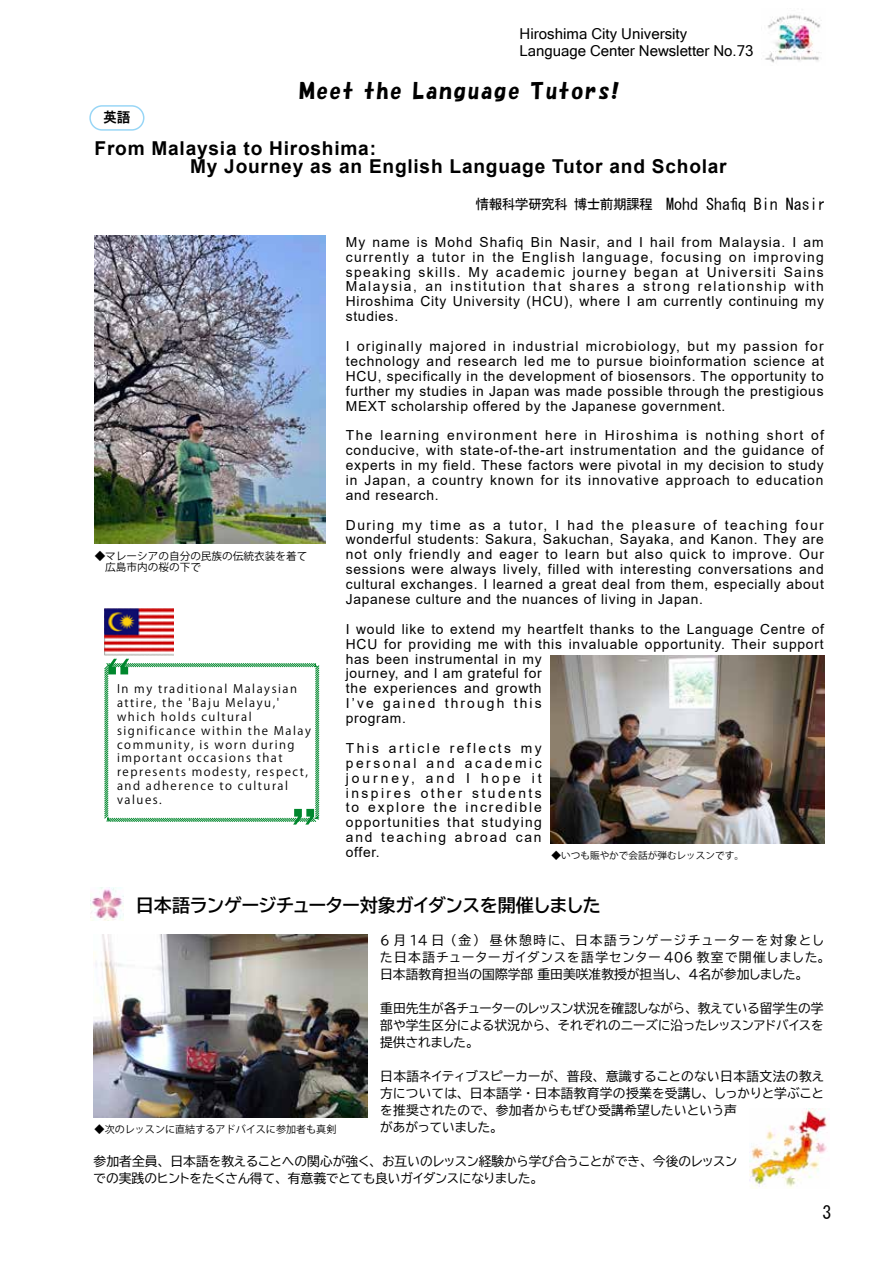
<style>
.page{position:relative;width:893px;height:1263px;background:#fff}
.page>*{position:absolute;margin:0;border:0;box-sizing:border-box;transform-origin:0 0}
.t1{font:63.75px "MS Gothic";color:#00872d}
.t2{font:21.3px "HGS Soei Kakupoptai";letter-spacing:.1em;color:#000}
.t3{font:700 19.2px/18px "Arial";letter-spacing:.04em;color:#000}
.t4{font:18px "BIZ UDP Gothic Bold";color:#000}
.t5{font:18px "MS Gothic";color:#000}
.t6{font:15.9px "MS Gothic";color:#000}
.t7{font:15px/17px "Microsoft Sans Serif";color:#000}
.t8{font:13.8px/14.9px "Arial";letter-spacing:.055em;color:#000;text-align:justify}
.t9{font:13.8px "HGP Gothic E";color:#000}
.t10{font:12.75px/17px "BIZ UDP Gothic";letter-spacing:.01em;color:#000;text-align:justify}
.t11{font:11.7px/13.8px "Koz Go Pr 6 N";letter-spacing:.13em;color:#000}
.t12{font:10.65px/11.4px "Koz Go Pr 6 N";color:#000}
.t13{font:10.05px "Koz Go Pr 6 N";color:#000}
.t14{font:9.6px "Koz Go Pr 6 N";color:#000}
.s1{font-size:13.8px}
</style>
<div class="page">
<img style="left:90px;top:888px;width:34px;height:33px">
<div style="left:89px;top:105px;width:55px;height:26px;border:1px solid #98d6f6;border-radius:12px"></div>
<img style="left:550px;top:656px;width:274px;height:187px">
<img style="left:94px;top:934px;width:273px;height:183px">
<img style="left:95px;top:236px;width:230px;height:307px">
<svg style="left:104px;top:663px;width:216px;height:159px"></svg>
<img style="left:104px;top:608px;width:69px;height:48px">
<img style="left:750px;top:1108px;width:78px;height:80px">
<img style="left:765px;top:15px;width:57px;height:48px">
<p class="t7" style="left:520px;top:25px;width:235px">Hiroshima City University<br>Language Center Newsletter No.73</p>
<h2 class="t2" style="left:299px;top:80px;width:322px">Meet the Language Tutors!</h2>
<p class="t9" style="left:103px;top:111px;width:29px">英語</p>
<h3 class="t3" style="left:190px;top:139px;width:538px;text-indent:-96px">From Malaysia to Hiroshima:<br>My Journey as an English Language Tutor and Scholar</h3>
<p class="t12" style="left:95px;top:550px;width:214px">◆マレーシアの自分の民族の伝統衣装を着て　広島市内の桜の下で</p>
<h1 class="t1" style="left:134px;top:678px;width:65px;rotate:-180deg">”</h1>
<p class="t11" style="left:117px;top:682px;width:195px">In my traditional Malaysian attire, the 'Baju Melayu,' which holds cultural significance within the Malay community, is worn during important occasions that represents modesty, respect, and adherence to cultural values.</p>
<h1 class="t1" style="left:288px;top:805px;width:65px">”</h1>
<p class="t6" style="left:476px;top:196px;width:352px"><span class="s1">情報科学研究科 博士前期課程　</span>Mohd Shafiq Bin Nasir</p>
<p class="t8" style="left:346px;top:234px;width:480px">My name is Mohd Shafiq Bin Nasir, and I hail from Malaysia. I am currently a tutor in the English language, focusing on improving speaking skills. My academic journey began at Universiti Sains Malaysia, an institution that shares a strong relationship with Hiroshima City University (HCU), where I am currently continuing my studies.</p>
<p class="t8" style="left:346px;top:339px;width:480px">I originally majored in industrial microbiology, but my passion for technology and research led me to pursue bioinformation science at HCU, specifically in the development of biosensors. The opportunity to further my studies in Japan was made possible through the prestigious MEXT scholarship offered by the Japanese government.</p>
<p class="t8" style="left:346px;top:428px;width:480px">The learning environment here in Hiroshima is nothing short of conducive, with state-of-the-art instrumentation and the guidance of experts in my field. These factors were pivotal in my decision to study in Japan, a country known for its innovative approach to education and research.</p>
<p class="t8" style="left:346px;top:517px;width:480px">During my time as a tutor, I had the pleasure of teaching four wonderful students: Sakura, Sakuchan, Sayaka, and Kanon. They are not only friendly and eager to learn but also quick to improve. Our sessions were always lively, filled with interesting conversations and cultural exchanges. I learned a great deal from them, especially about Japanese culture and the nuances of living in Japan.</p>
<p class="t8" style="left:346px;top:621px;width:480px;text-align:left">I would like to extend my heartfelt thanks to the Language Centre of HCU for providing me with this invaluable opportunity. Their support has been instrumental in my<br>journey, and I am grateful for<br>the experiences and growth<br>I’ve gained through this<br>program.</p>
<p class="t8" style="left:346px;top:740px;width:197px">This article reflects my personal and academic journey, and I hope it inspires other students to explore the incredible opportunities that studying and teaching abroad can offer.</p>
<p class="t14" style="left:552px;top:850px;width:194px">◆いつも賑やかで会話が弾むレッスンです。</p>
<h3 class="t4" style="left:124px;top:896px;width:479px">　日本語ランゲージチューター対象ガイダンスを開催しました</h3>
<p class="t10" style="left:380px;top:931px;width:446px">6 月 14 日（金）　昼休憩時に、日本語ランゲージチューターを対象とした日本語チューターガイダンスを語学センター 406 教室で開催しました。日本語教育担当の国際学部 重田美咲准教授が担当し、４名が参加しました。</p>
<p class="t10" style="left:380px;top:999px;width:445px">重田先生が各チューターのレッスン状況を確認しながら、教えている留学生の学部や学生区分による状況から、それぞれのニーズに沿ったレッスンアドバイスを提供されました。</p>
<p class="t10" style="left:380px;top:1067px;width:445px;text-align:left">日本語ネイティブスピーカーが、普段、意識することのない日本語文法の教え方については、日本語学・日本語教育学の授業を受講し、しっかりと学ぶことを推奨されたので、参加者からもぜひ受講希望したいという声<br>があがっていました。</p>
<p class="t10" style="left:94px;top:1152px;width:645px">参加者全員、日本語を教えることへの関心が強く、お互いのレッスン経験から学び合うことができ、今後のレッスンでの実践のヒントをたくさん得て、有意義でとても良いガイダンスになりました。</p>
<p class="t13" style="left:95px;top:1124px;width:243px">◆次のレッスンに直結するアドバイスに参加者も真剣</p>
<h3 class="t5" style="left:822px;top:1203px;width:10px">3</h3>
</div>
